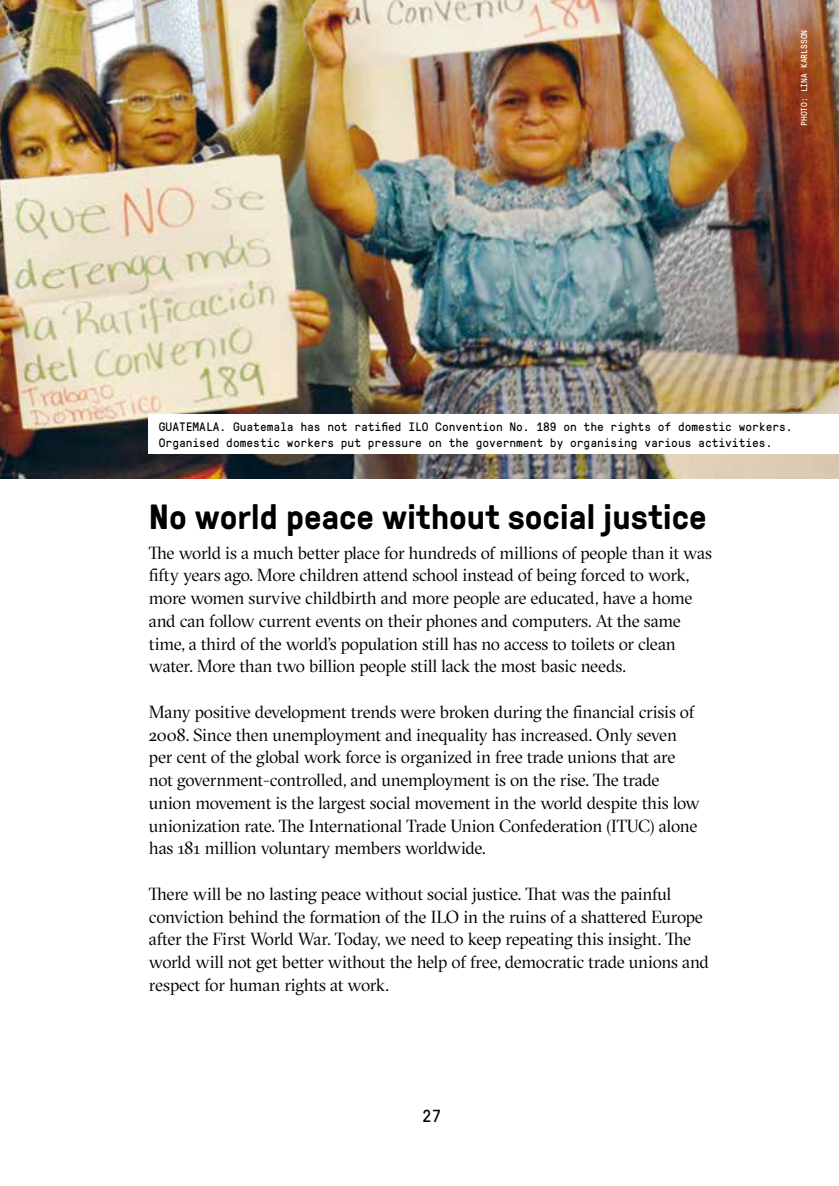
<style>
.page{position:relative;width:839px;height:1186px;background:#fff}
.page>*{position:absolute;margin:0;border:0;box-sizing:border-box;transform-origin:0 0}
.t1{font:700 35px "GT Pressura";color:#000}
.t2{font:17.5px/22.8px "GT Sectra Fine";letter-spacing:-.02em;color:#000}
.t3{font:17.5px "GT Pressura Mono";color:#000}
.t4{font:12.25px/15.8px "GT Pressura Mono";color:#000}
.t5{font:8.75px "GT Pressura Mono";color:#fff}
</style>
<div class="page">
<img style="left:0;top:0;width:838px;height:479px">
<div style="left:149px;top:414px;width:689px;height:40px;background:#fff"></div>
<p class="t5" style="left:797px;top:126px;width:98px;rotate:-90deg">PHOTO: LINA KARLSSON</p>
<p class="t4" style="left:159px;top:418px;width:635px">GUATEMALA. Guatemala has not ratified ILO Convention No. 189 on the rights of domestic workers.<br>Organised domestic workers put pressure on the government by organising various activities.</p>
<h1 class="t1" style="left:149px;top:491px;width:559px">No world peace without social justice</h1>
<p class="t2" style="left:149px;top:541px;width:564px">The world is a much better place for hundreds of millions of people than it was fifty years ago. More children attend school instead of being forced to work, more women survive childbirth and more people are educated, have a home and can follow current events on their phones and computers. At the same time, a third of the world’s population still has no access to toilets or clean water. More than two billion people still lack the most basic needs.</p>
<p class="t2" style="left:149px;top:700px;width:552px">Many positive development trends were broken during the financial crisis of 2008. Since then unemployment and inequality has increased. Only seven per cent of the global work force is organized in free trade unions that are not government-controlled, and unemployment is on the rise. The trade union movement is the largest social movement in the world despite this low unionization rate. The International Trade Union Confederation (ITUC) alone has 181 million voluntary members worldwide.</p>
<p class="t2" style="left:149px;top:882px;width:561px">There will be no lasting peace without social justice. That was the painful conviction behind the formation of the ILO in the ruins of a shattered Europe after the First World War. Today, we need to keep repeating this insight. The world will not get better without the help of free, democratic trade unions and respect for human rights at work.</p>
<p class="t3" style="left:422px;top:1103px;width:21px">27</p>
</div>
